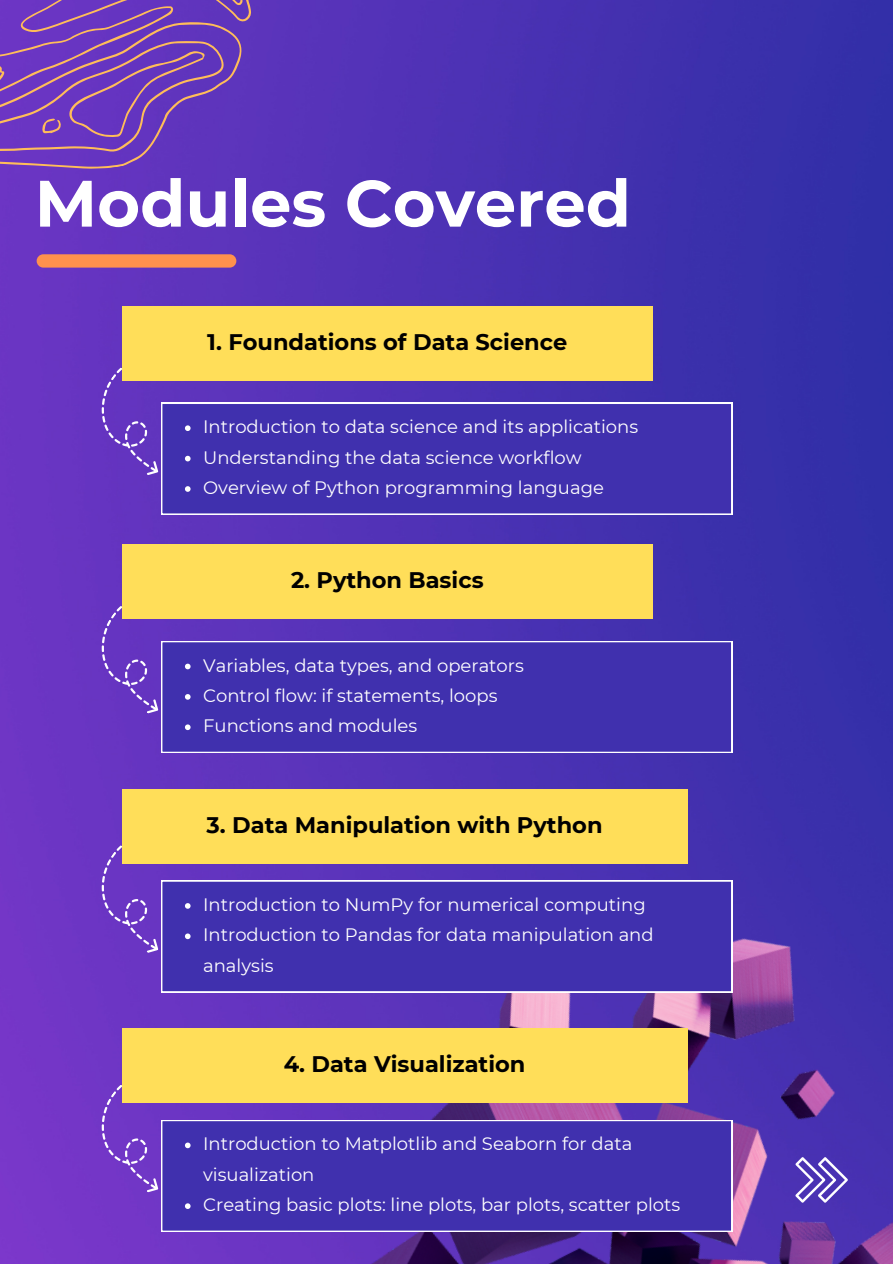
<style>
.page{position:relative;width:893px;height:1264px;background:#fff}
.page>*{position:absolute;margin:0;border:0;box-sizing:border-box;transform-origin:0 0}
.t1{font:700 65.4px "Montserrat";color:#fff}
.t2{font:700 22.5px "Montserrat";color:#000}
.t3{font:18px/30.3px "Montserrat";color:#fff}
</style>
<div class="page">
<img style="left:0;top:0;width:892px;height:1263px">
<svg style="left:0;top:0;width:274px;height:216px;background:#6e3eb7"></svg>
<img style="left:235px;top:837px;width:657px;height:426px">
<div style="left:37px;top:254px;width:199px;height:13px;background:#ff914d;border-radius:7px"></div>
<svg style="left:795px;top:1156px;width:52px;height:46px"></svg>
<div style="left:122px;top:306px;width:530px;height:74px;background:#ffde59"></div>
<div style="left:122px;top:544px;width:530px;height:74px;background:#ffde59"></div>
<div style="left:122px;top:788px;width:565px;height:75px;background:#ffde59"></div>
<div style="left:122px;top:1028px;width:565px;height:74px;background:#ffde59"></div>
<div style="left:161px;top:403px;width:571px;height:111px;background:#4030ae"></div>
<svg style="left:82px;top:366px;width:111px;height:113px;background:#6f48b6"></svg>
<svg style="left:185px;top:486px;width:5px;height:6px"></svg>
<div style="left:161px;top:641px;width:571px;height:111px;background:#4030ae"></div>
<svg style="left:82px;top:604px;width:111px;height:113px;background:#7048b7"></svg>
<svg style="left:185px;top:724px;width:5px;height:6px"></svg>
<div style="left:161px;top:880px;width:571px;height:112px;background:#4030ae"></div>
<svg style="left:82px;top:844px;width:111px;height:112px;background:#784eb5"></svg>
<div style="left:161px;top:1120px;width:571px;height:111px;background:#4030ae"></div>
<svg style="left:82px;top:1083px;width:111px;height:113px;background:#7c4eb7"></svg>
<svg style="left:185px;top:1203px;width:5px;height:5px"></svg>
<p class="t1" style="left:35px;top:163px;width:597px">Modules Covered</p>
<h1 class="t2" style="left:207px;top:328px;width:361px">1. Foundations of Data Science</h1>
<p class="t3" style="left:203px;top:411px;width:436px">Introduction to data science and its applications</p>
<p class="t3" style="left:203px;top:442px;width:380px">Understanding the data science workflow</p>
<p class="t3" style="left:203px;top:472px;width:402px">Overview of Python programming language</p>
<p class="t2" style="left:291px;top:566px;width:194px">2. Python Basics</p>
<h2 class="t3" style="left:203px;top:650px;width:322px">Variables, data types, and operators</h2>
<p class="t3" style="left:203px;top:680px;width:296px">Control flow: if statements, loops</p>
<p class="t3" style="left:203px;top:710px;width:215px">Functions and modules</p>
<h2 class="t2" style="left:206px;top:811px;width:397px">3. Data Manipulation with Python</h2>
<p class="t3" style="left:203px;top:889px;width:444px">Introduction to NumPy for numerical computing</p>
<p class="t3" style="left:203px;top:919px;width:452px">Introduction to Pandas for data manipulation and analysis</p>
<p class="t2" style="left:284px;top:1050px;width:243px">4. Data Visualization</p>
<h2 class="t3" style="left:203px;top:1128px;width:430px">Introduction to Matplotlib and Seaborn for data visualization</h2>
<p class="t3" style="left:203px;top:1189px;width:478px">Creating basic plots: line plots, bar plots, scatter plots</p>
</div>
